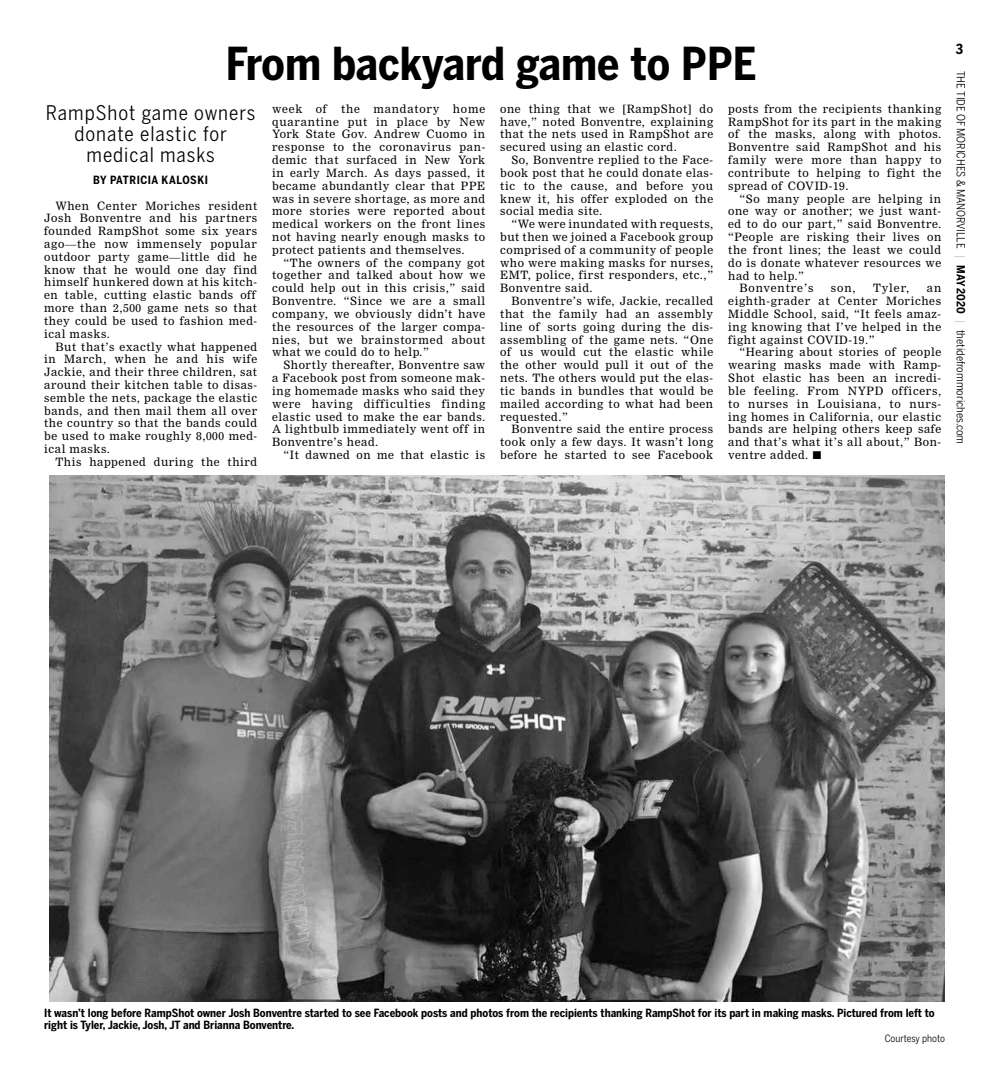
<style>
.page{position:relative;width:990px;height:1092px;background:#fff}
.page>*{position:absolute;margin:0;border:0;box-sizing:border-box;transform-origin:0 0}
.t1{font:700 45px "Benton Sans Condensed";color:#000}
.t2{font:20px/21.2px "Benton Sans Condensed";letter-spacing:.05em;color:#000;text-align:center}
.t3{font:700 13.75px "Benton Sans Condensed";color:#000}
.t4{font:11.25px/12.9px "Nimrod MT Std";letter-spacing:.05em;color:#000;text-align:justify}
.t5{font:700 11.25px/12.5px "Benton Sans Condensed";color:#000}
.t6{font:11.25px "Benton Sans Condensed";color:#000}
.t7{font:11.25px "Nimrod MT Std";letter-spacing:.08em;color:#000}
.t8{font:10px "Benton Sans Condensed";letter-spacing:-.01em;color:#000}
.s1{color:#bcbec0}
.s2{font-weight:700}
</style>
<div class="page">
<img style="left:49px;top:475px;width:896px;height:526px">
<h1 class="t1" style="left:226px;top:36px;width:532px">From backyard game to PPE</h1>
<h2 class="t2" style="left:46px;top:102px;width:211px">RampShot game owners donate elastic for medical masks</h2>
<p class="t5" style="left:93px;top:173px;width:116px">BY PATRICIA KALOSKI</p>
<p class="t4" style="left:44px;top:198px;width:215px;text-align:left;text-indent:11px">When Center Moriches resident<br>Josh Bonventre and his partners founded RampShot some six years ago—the now immensely popular outdoor party game—little did he know that he would one day find himself hunkered down at his kitch&shy;en table, cutting elastic bands off more than 2,500 game nets so that they could be used to fashion med&shy;ical masks.</p>
<p class="t4" style="left:44px;top:339px;width:215px;text-indent:11px">But that’s exactly what happened in March, when he and his wife Jackie, and their three children, sat around their kitchen table to disas&shy;semble the nets, package the elastic bands, and then mail them all over the country so that the bands could be used to make roughly 8,000 med&shy;ical masks.</p>
<p class="t4" style="left:55px;top:454px;width:203px">This happened during the third</p>
<p class="t4" style="left:272px;top:102px;width:215px;text-indent:69px">the mandatory home quarantine put in place by New York State Gov. Andrew Cuomo in response to the coronavirus pan&shy;demic that surfaced in New York in early March. As days passed, it became abundantly clear that PPE was in severe shortage, as more and more stories were reported about medical workers on the front lines not having nearly enough masks to protect patients and themselves.</p>
<p class="t4" style="left:272px;top:255px;width:215px;text-indent:11px">“The owners of the company got together and talked about how we could help out in this crisis,” said Bonventre. “Since we are a small company, we obviously didn’t have the resources of the larger compa&shy;nies, but we brainstormed about what we could do to help.”</p>
<p class="t4" style="left:272px;top:358px;width:215px;text-indent:11px">Shortly thereafter, Bonventre saw a Facebook post from someone mak&shy;ing homemade masks who said they were having difficulties finding elastic used to make the ear bands.<br>A lightbulb immediately went off in Bonventre’s head.</p>
<p class="t4" style="left:283px;top:447px;width:203px">“It dawned on me that elastic is</p>
<p class="t4" style="left:272px;top:102px;width:56px">week of</p>
<p class="t4" style="left:500px;top:102px;width:215px">one thing that we [RampShot] do have,” noted Bonventre, explaining that the nets used in RampShot are secured using an elastic cord.</p>
<p class="t4" style="left:500px;top:153px;width:215px;text-indent:11px">So, Bonventre replied to the Face&shy;book post that he could donate elas&shy;tic to the cause, and before you knew it, his offer exploded on the social media site.</p>
<p class="t4" style="left:500px;top:217px;width:215px;text-indent:11px">“We were inundated with requests, but then we joined a Facebook group comprised of a community of people who were making masks for nurses, EMT, police, first responders, etc.,” Bonventre said.</p>
<p class="t4" style="left:500px;top:294px;width:215px;text-indent:11px">Bonventre’s wife, Jackie, recalled that the family had an assembly line of sorts going during the dis&shy;assembling of the game nets. “One of us would cut the elastic while the other would pull it out of the nets. The others would put the elas&shy;tic bands in bundles that would be mailed according to what had been requested.”</p>
<p class="t4" style="left:500px;top:422px;width:215px;text-indent:11px">Bonventre said the entire process took only a few days. It wasn’t long before he started to see Facebook</p>
<p class="t4" style="left:728px;top:102px;width:215px">posts from the recipients thanking RampShot for its part in the making of the masks, along with photos.<br>Bonventre said RampShot and his family were more than happy to contribute to helping to fight the spread of COVID-19.</p>
<p class="t4" style="left:739px;top:191px;width:203px">“So many people are helping in</p>
<p class="t4" style="left:728px;top:204px;width:215px">one way or another; we just want-</p>
<p class="t4" style="left:728px;top:217px;width:215px">ed to do our part,” said Bonventre.</p>
<p class="t4" style="left:728px;top:230px;width:215px">“People are risking their lives on</p>
<p class="t4" style="left:728px;top:243px;width:215px">the front lines; the least we could</p>
<p class="t4" style="left:728px;top:255px;width:214px">do is donate whatever resources we</p>
<p class="t4" style="left:728px;top:268px;width:77px">had to help.”</p>
<p class="t7" style="left:739px;top:281px;width:76px">Bonventre’s</p>
<p class="t4" style="left:831px;top:281px;width:26px">son,</p>
<p class="t4" style="left:873px;top:281px;width:38px">Tyler,</p>
<p class="t4" style="left:728px;top:281px;width:215px;text-indent:199px">an eighth-grader at Center Moriches Middle School, said, “It feels amaz&shy;ing knowing that I’ve helped in the fight against COVID-19.”</p>
<p class="t4" style="left:728px;top:345px;width:215px;text-indent:11px">“Hearing about stories of people wearing masks made with Ramp-Shot elastic has been an incredi&shy;ble feeling. From NYPD officers, to nurses in Louisiana, to nurs&shy;ing homes in California, our elastic bands are helping others keep safe and that’s what it’s all about,” Bon&shy;ventre added. ■</p>
<p class="t3" style="left:956px;top:41px;width:9px">3</p>
<p class="t6" style="left:968px;top:71px;width:375px;rotate:90deg">THE TIDE OF MORICHES &amp; MANORVILLE <span class="s1">|</span> <span class="s2">MAY 2020</span> <span class="s1">|</span> thetidefrommoriches.com</p>
<p class="t5" style="left:44px;top:1006px;width:892px">It wasn’t long before RampShot owner Josh Bonventre started to see Facebook posts and photos from the recipients thanking RampShot for its part in making masks. Pictured from left to right is Tyler, Jackie, Josh, JT and Brianna Bonventre.</p>
<p class="t8" style="left:885px;top:1031px;width:62px">Courtesy photo</p>
</div>
